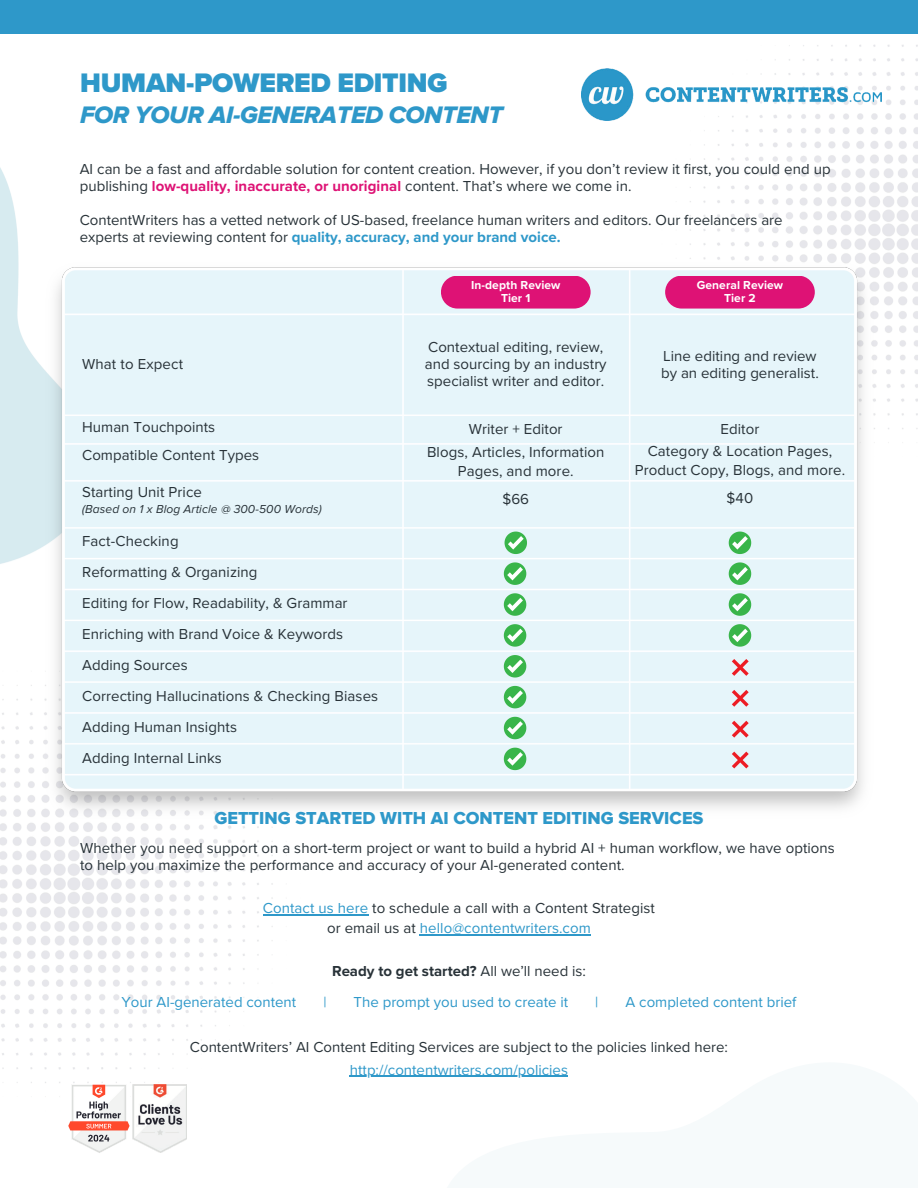
<style>
.page{position:relative;width:918px;height:1188px;background:#fff}
.page>*{position:absolute;margin:0;border:0;box-sizing:border-box;transform-origin:0 0}
.t1{font:900 27.75px "Proxima Nova";letter-spacing:-.01em;color:#2e98c9}
.t2{font:24.75px "Proxima Nova Extrabld It";letter-spacing:-.015em;color:#2e98c9}
.t3{font:18px "Proxima Nova Extrabld";color:#2e98c9}
.t4{font:15px/16.8px "Proxima Nova";letter-spacing:.005em;color:#283238}
.t5{font:15px "Proxima Nova";color:#2e98c9}
.t6{font:700 15px "Proxima Nova";color:#283238}
.t7{font:700 12px/13px "Proxima Nova";letter-spacing:.005em;color:#fff;text-align:center}
.t8{font:italic 12px "Proxima Nova";letter-spacing:.01em;color:#283238}
.s1{font-weight:700;color:#de1275}
.s2{font-weight:700;color:#2e98c9}
.s3{color:#2e98c9}
.s4{font-weight:400}
</style>
<div class="page">
<img style="left:0;top:45px;width:918px;height:1094px">
<div style="left:0;top:0;width:918px;height:34px;background:#2e98c9"></div>
<svg style="left:441px;top:1062px;width:477px;height:77px"></svg>
<img style="left:582px;top:68px;width:299px;height:53px">
<img style="left:133px;top:1084px;width:54px;height:69px">
<img style="left:40px;top:256px;width:837px;height:567px">
<svg style="left:505px;top:532px;width:22px;height:22px"></svg>
<svg style="left:729px;top:532px;width:22px;height:22px"></svg>
<svg style="left:504px;top:562px;width:22px;height:23px"></svg>
<svg style="left:729px;top:562px;width:22px;height:23px"></svg>
<svg style="left:732px;top:659px;width:17px;height:17px"></svg>
<svg style="left:732px;top:690px;width:17px;height:17px"></svg>
<svg style="left:732px;top:721px;width:17px;height:17px"></svg>
<svg style="left:732px;top:752px;width:17px;height:16px"></svg>
<svg style="left:504px;top:593px;width:22px;height:23px"></svg>
<svg style="left:729px;top:593px;width:22px;height:23px"></svg>
<svg style="left:504px;top:624px;width:22px;height:23px"></svg>
<svg style="left:729px;top:624px;width:22px;height:23px"></svg>
<svg style="left:504px;top:655px;width:22px;height:23px"></svg>
<svg style="left:504px;top:686px;width:22px;height:22px"></svg>
<svg style="left:504px;top:717px;width:22px;height:22px"></svg>
<svg style="left:504px;top:748px;width:22px;height:22px"></svg>
<div style="left:441px;top:276px;width:150px;height:33px;background:#de1275;border-radius:16px"></div>
<div style="left:665px;top:276px;width:150px;height:33px;background:#de1275;border-radius:16px"></div>
<hr style="left:263px;top:914px;width:105px;height:1px;background:#2e98c9">
<hr style="left:420px;top:934px;width:171px;height:2px;background:#2e98c9">
<hr style="left:350px;top:1076px;width:218px;height:1px;background:#2e98c9">
<img style="left:68px;top:1079px;width:61px;height:74px">
<p class="t1" style="left:80px;top:66px;width:369px">HUMAN-POWERED EDITING</p>
<p class="t2" style="left:80px;top:103px;width:424px">FOR YOUR AI-GENERATED CONTENT</p>
<h4 class="t4" style="left:80px;top:161px;width:752px">AI can be a fast and affordable solution for content creation. However, if you don’t review it first, you could end up publishing <span class="s1">low-quality, inaccurate, or unoriginal</span> content. That’s where we come in.</h4>
<h4 class="t4" style="left:80px;top:212px;width:704px">ContentWriters has a vetted network of US-based, freelance human writers and editors. Our freelancers are experts at reviewing content for <span class="s2">quality, accuracy, and your brand voice.</span></h4>
<h4 class="t4" style="left:82px;top:356px;width:103px">What to Expect</h4>
<h5 class="t4" style="left:82px;top:419px;width:135px">Human Touchpoints</h5>
<h5 class="t4" style="left:82px;top:447px;width:179px">Compatible Content Types</h5>
<h4 class="t4" style="left:82px;top:484px;width:121px">Starting Unit Price</h4>
<p class="t8" style="left:82px;top:502px;width:241px">(Based on 1 x Blog Article @ 300-500 Words)</p>
<h4 class="t4" style="left:82px;top:533px;width:98px">Fact-Checking</h4>
<h4 class="t4" style="left:82px;top:564px;width:177px">Reformatting &amp; Organizing</h4>
<h4 class="t4" style="left:82px;top:595px;width:267px">Editing for Flow, Readability, &amp; Grammar</h4>
<h4 class="t4" style="left:82px;top:626px;width:263px">Enriching with Brand Voice &amp; Keywords</h4>
<h4 class="t4" style="left:82px;top:657px;width:107px">Adding Sources</h4>
<p class="t4" style="left:82px;top:688px;width:298px">Correcting Hallucinations &amp; Checking Biases</p>
<p class="t4" style="left:82px;top:719px;width:156px">Adding Human Insights</p>
<h4 class="t4" style="left:82px;top:749px;width:141px">Adding Internal Links</h4>
<p class="t7" style="left:471px;top:279px;width:91px">In-depth Review<br>Tier 1</p>
<p class="t7" style="left:697px;top:279px;width:88px">General Review<br>Tier 2</p>
<h4 class="t4" style="left:425px;top:339px;width:183px">Contextual editing, review, and sourcing by an industry specialist writer and editor.</h4>
<h4 class="t4" style="left:469px;top:421px;width:95px">Writer + Editor</h4>
<h4 class="t4" style="left:427px;top:442px;width:179px;line-height:19.2px;text-align:center">Blogs, Articles, Information<br>Pages, and more.</h4>
<h4 class="t4" style="left:502px;top:491px;width:28px">$66</h4>
<h4 class="t4" style="left:661px;top:348px;width:159px">Line editing and review by an editing generalist.</h4>
<h4 class="t4" style="left:721px;top:421px;width:40px">Editor</h4>
<h4 class="t4" style="left:635px;top:442px;width:212px;line-height:19.2px;text-align:center">Category &amp; Location Pages,<br>Product Copy, Blogs, and more.</h4>
<h4 class="t4" style="left:727px;top:490px;width:28px">$40</h4>
<p class="t3" style="left:214px;top:807px;width:491px">GETTING STARTED WITH AI CONTENT EDITING SERVICES</p>
<h4 class="t4" style="left:80px;top:840px;width:756px">Whether you need support on a short-term project or want to build a hybrid AI + human workflow, we have options to help you maximize the performance and accuracy of your AI-generated content.</h4>
<h4 class="t4" style="left:263px;top:898px;width:394px;line-height:20.2px;text-align:center"><span class="s3">Contact us here</span> to schedule a call with a Content Strategist or email us at <span class="s3">hello@contentwriters.com</span></h4>
<p class="t6" style="left:332px;top:962px;width:255px">Ready to get started? <span class="s4">All we’ll need is:</span></p>
<h4 class="t5" style="left:122px;top:994px;width:176px">Your AI-generated content</h4>
<h4 class="t5" style="left:323px;top:994px;width:5px">|</h4>
<h4 class="t5" style="left:354px;top:994px;width:216px">The prompt you used to create it</h4>
<h4 class="t5" style="left:595px;top:994px;width:5px">|</h4>
<h4 class="t5" style="left:626px;top:994px;width:172px">A completed content brief</h4>
<p class="t4" style="left:190px;top:1039px;width:540px">ContentWriters’ AI Content Editing Services are subject to the policies linked here:</p>
<p class="t5" style="left:350px;top:1061px;width:220px">http://contentwriters.com/policies</p>
</div>
